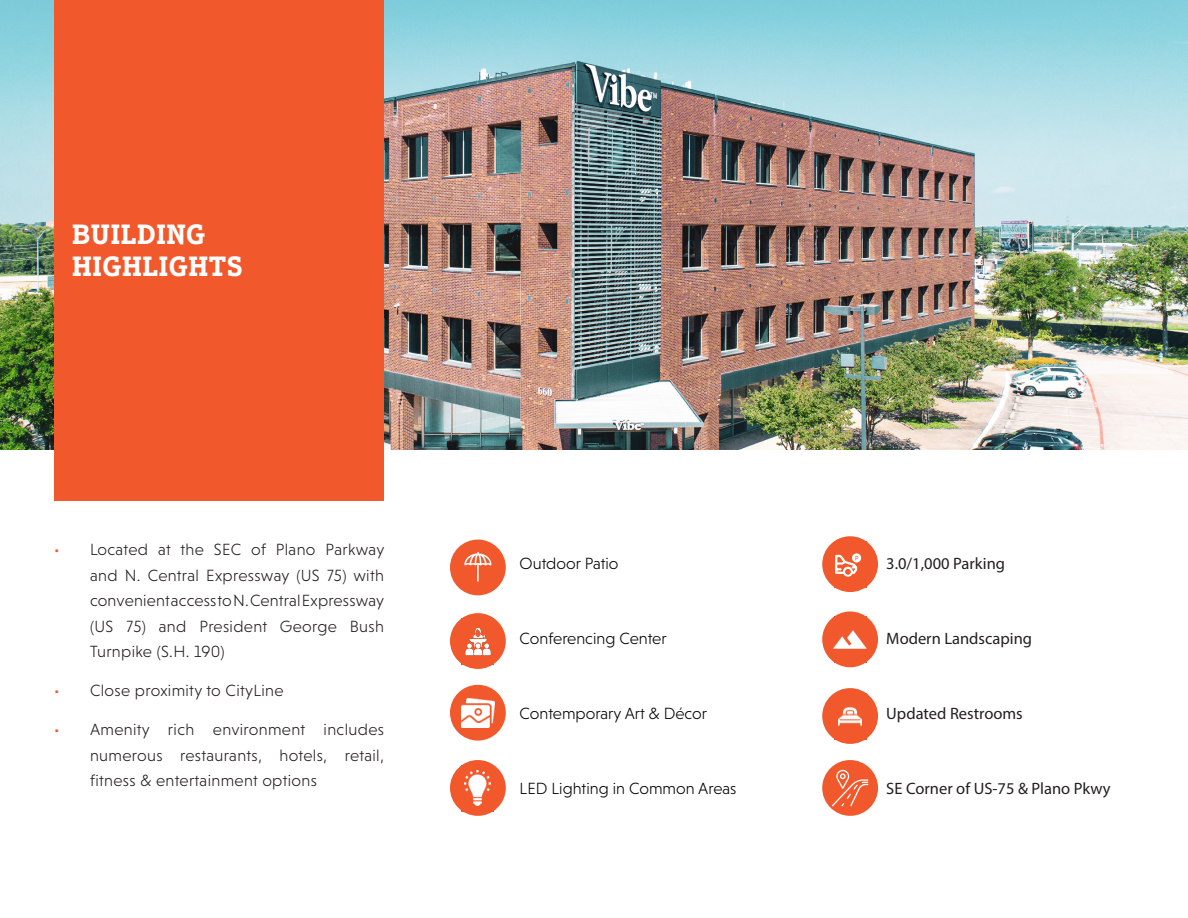
<style>
.page{position:relative;width:1188px;height:918px;background:#fff}
.page>*{position:absolute;margin:0;border:0;box-sizing:border-box;transform-origin:0 0}
.t1{font:700 27px "Justus Pro";letter-spacing:.025em;color:#fff}
.t2{font:300 16.5px/25.5px "Niveau Grotesk";letter-spacing:.02em;color:#231f20;text-align:justify}
.t3{font:300 16.5px "Niveau Grotesk";color:#000}
.t4{font:16.5px "Myriad Pro";color:#231f20}
.s1{font-size:15px;color:#f1592c}
</style>
<div class="page">
<img style="left:0;top:0;width:1188px;height:450px">
<div style="left:54px;top:0;width:330px;height:501px;background:#f1592c"></div>
<div style="left:450px;top:685px;width:56px;height:56px;background:#f1592c;border-radius:50%"></div>
<img style="left:462px;top:698px;width:32px;height:29px">
<div style="left:450px;top:760px;width:56px;height:56px;background:#f1592c;border-radius:50%"></div>
<img style="left:465px;top:770px;width:26px;height:35px">
<div style="left:450px;top:540px;width:56px;height:55px;background:#f1592c;border-radius:50%"></div>
<svg style="left:464px;top:552px;width:28px;height:30px"></svg>
<div style="left:450px;top:613px;width:56px;height:56px;background:#f1592c;border-radius:50%"></div>
<img style="left:465px;top:627px;width:26px;height:28px">
<div style="left:822px;top:536px;width:56px;height:56px;background:#f1592c;border-radius:50%"></div>
<div style="left:834px;top:541px;width:32px;height:47px;background:#f1592c"></div>
<svg style="left:835px;top:553px;width:26px;height:23px"></svg>
<div style="left:822px;top:611px;width:56px;height:56px;background:#f1592c;border-radius:50%"></div>
<div style="left:834px;top:616px;width:32px;height:47px;background:#f1592c"></div>
<img style="left:834px;top:630px;width:32px;height:19px">
<div style="left:822px;top:688px;width:56px;height:56px;background:#f1592c;border-radius:50%"></div>
<img style="left:839px;top:707px;width:22px;height:19px">
<div style="left:822px;top:760px;width:56px;height:56px;background:#f1592c;border-radius:50%"></div>
<svg style="left:832px;top:769px;width:37px;height:38px"></svg>
<p class="t1" style="left:72px;top:217px;width:135px">BUILDING</p>
<p class="t1" style="left:72px;top:249px;width:172px">HIGHLIGHTS</p>
<p class="t2" style="left:90px;top:537px;width:296px;text-indent:-36px"><span class="s1">•</span> Located at the SEC of Plano Parkway and N. Central Expressway (US 75) with convenient access to N. Central Expressway (US 75) and President George Bush Turnpike (S.H. 190)</p>
<p class="t2" style="left:54px;top:678px;width:231px"><span class="s1">•</span> Close proximity to CityLine</p>
<p class="t2" style="left:90px;top:717px;width:296px;text-indent:-36px"><span class="s1">•</span> Amenity rich environment includes numerous restaurants, hotels, retail, fitness &amp; entertainment options</p>
<p class="t3" style="left:520px;top:554px;width:100px">Outdoor Patio</p>
<p class="t3" style="left:520px;top:629px;width:149px">Conferencing Center</p>
<p class="t3" style="left:520px;top:704px;width:189px">Contemporary Art &amp; Décor</p>
<p class="t3" style="left:520px;top:779px;width:218px">LED Lighting in Common Areas</p>
<p class="t4" style="left:886px;top:553px;width:120px">3.0/1,000 Parking</p>
<p class="t4" style="left:886px;top:628px;width:147px">Modern Landscaping</p>
<p class="t4" style="left:886px;top:703px;width:138px">Updated Restrooms</p>
<p class="t4" style="left:886px;top:778px;width:226px">SE Corner of US-75 &amp; Plano Pkwy</p>
</div>
